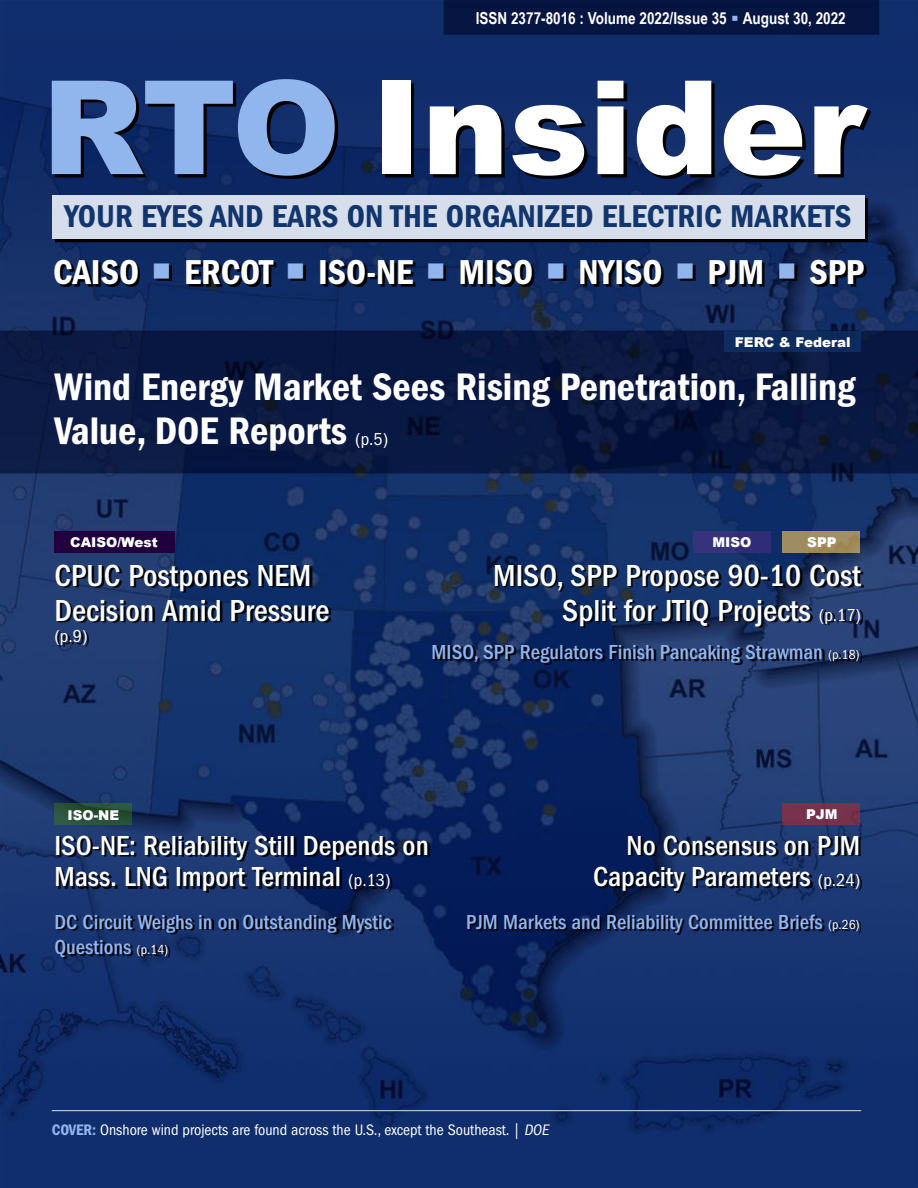
<style>
.page{position:relative;width:918px;height:1188px;background:#fff}
.page>*{position:absolute;margin:0;border:0;box-sizing:border-box;transform-origin:0 0}
.t1{font:900 130.5px "Arial";color:#fff}
.t2{font:39.75px/43.8px "ITC Franklin Gothic Std Dm Cd";color:#fff}
.t3{font:35.85px "ITC Franklin Gothic Std Dm Cd";color:#fff}
.t4{font:32.7px "ITC Franklin Gothic Std Dm Cd";color:#11356c}
.t5{font:500 condensed 31.5px/34.5px "ITC Franklin Gothic Std";color:#fff;text-align:right}
.t6{font:500 condensed 28.5px/31.5px "ITC Franklin Gothic Std";color:#fff;text-align:right}
.t7{font:500 condensed 21px "ITC Franklin Gothic Std";color:#91b5ed}
.t8{font:condensed 18px "ITC Franklin Gothic Std";color:#fff}
.t9{font:700 16.5px "Arial Narrow";color:#fff}
.t10{font:condensed 15.75px "ITC Franklin Gothic Std";color:#fff}
.t11{font:900 13.5px "Arial";color:#fff}
.s1{color:#91b5ed}
.s2{font-family:"ITC Franklin Gothic Std";font-stretch:condensed;font-size:18px}
.s3{font-weight:400;font-size:18px}
.s4{font-weight:400;font-size:13.5px;color:#e2e8f2}
.s5{font-weight:400;font-size:13.5px;color:#fff}
.s6{font-family:"ITC Franklin Gothic Std Dm Cd";font-stretch:normal;color:#91b5ed}
.s7{font-style:italic}
</style>
<div class="page">
<img style="left:0;top:0;width:918px;height:1188px">
<svg style="left:55px;top:82px;width:816px;height:97px;background:#081534"></svg>
<div style="left:55px;top:198px;width:813px;height:44px;background:#000"></div>
<div style="left:52px;top:195px;width:812px;height:44px;background:#d6deec"></div>
<svg style="left:57px;top:262px;width:810px;height:25px;background:#0a1a3b"></svg>
<div style="left:54px;top:531px;width:121px;height:22px;background:#21003f"></div>
<div style="left:725px;top:332px;width:136px;height:20px;background:#0f2c5f"></div>
<svg style="left:54px;top:804px;width:78px;height:21px;background:#295038"></svg>
<hr style="left:52px;top:1110px;width:809px;height:1px;background:#d6deec">
<div style="left:783px;top:531px;width:77px;height:22px;background:linear-gradient(to right,#9e8e64,#a18b5a)"></div>
<div style="left:497px;top:566px;width:366px;height:62px;background:#000;opacity:.9"></div>
<div style="left:596px;top:837px;width:266px;height:56px;background:#000;opacity:.9"></div>
<div style="left:58px;top:566px;width:273px;height:81px;background:#000;opacity:.9"></div>
<div style="left:58px;top:837px;width:371px;height:56px;background:#000;opacity:.9"></div>
<div style="left:693px;top:531px;width:78px;height:22px;background:#35317a"></div>
<div style="left:470px;top:916px;width:391px;height:19px;background:#000;opacity:.9"></div>
<div style="left:58px;top:916px;width:336px;height:43px;background:#000;opacity:.9"></div>
<div style="left:435px;top:646px;width:426px;height:19px;background:#000;opacity:.9"></div>
<div style="left:783px;top:804px;width:77px;height:21px;background:#77324c"></div>
<svg style="left:154px;top:263px;width:15px;height:15px"></svg>
<svg style="left:288px;top:263px;width:15px;height:15px"></svg>
<svg style="left:428px;top:263px;width:15px;height:15px"></svg>
<svg style="left:548px;top:263px;width:15px;height:15px"></svg>
<svg style="left:678px;top:263px;width:15px;height:15px"></svg>
<svg style="left:779px;top:263px;width:15px;height:15px"></svg>
<svg style="left:732px;top:15px;width:6px;height:5px"></svg>
<p class="t9" style="left:476px;top:5px;width:372px">ISSN 2377-8016 : Volume 2022/Issue 35 August 30, 2022</p>
<h1 class="t1" style="left:42px;top:33px;width:824px"><span class="s1">RTO</span> Insider</h1>
<h3 class="t4" style="left:65px;top:197px;width:788px">YOUR EYES AND EARS ON THE ORGANIZED ELECTRIC MARKETS</h3>
<h3 class="t3" style="left:53px;top:252px;width:87px">CAISO</h3>
<h3 class="t3" style="left:184px;top:252px;width:90px">ERCOT</h3>
<h3 class="t3" style="left:318px;top:252px;width:97px">ISO-NE</h3>
<h3 class="t3" style="left:458px;top:252px;width:76px">MISO</h3>
<h3 class="t3" style="left:578px;top:252px;width:86px">NYISO</h3>
<h3 class="t3" style="left:708px;top:252px;width:58px">PJM</h3>
<h3 class="t3" style="left:809px;top:252px;width:56px">SPP</h3>
<p class="t11" style="left:735px;top:332px;width:117px">FERC &amp; Federal</p>
<h2 class="t2" style="left:54px;top:365px;width:802px">Wind Energy Market Sees Rising Penetration, Falling<br>Value, DOE Reports <span class="s2">(p.5)</span></h2>
<p class="t11" style="left:70px;top:532px;width:89px">CAISO/West</p>
<h3 class="t5" style="left:54px;top:559px;width:277px;text-align:left">CPUC Postpones NEM<br>Decision Amid Pressure</h3>
<p class="t8" style="left:54px;top:626px;width:35px">(p.9)</p>
<p class="t11" style="left:67px;top:805px;width:53px">ISO-NE</p>
<p class="t11" style="left:712px;top:532px;width:40px">MISO</p>
<p class="t11" style="left:807px;top:532px;width:31px">SPP</p>
<h3 class="t5" style="left:493px;top:559px;width:369px">MISO, SPP Propose 90-10 Cost<br>Split for JTIQ Projects <span class="s3">(p.17)</span></h3>
<p class="t7" style="left:432px;top:640px;width:430px">MISO, SPP Regulators Finish Pancaking Strawman <span class="s4">(</span><span class="s5">p.18)</span></p>
<p class="t11" style="left:806px;top:804px;width:33px">PJM</p>
<h3 class="t6" style="left:54px;top:830px;width:376px;text-align:left">ISO-NE: Reliability Still Depends on<br>Mass. LNG Import Terminal <span class="s3">(p.13)</span></h3>
<h3 class="t6" style="left:593px;top:830px;width:269px">No Consensus on PJM<br>Capacity Parameters <span class="s3">(p.24)</span></h3>
<p class="t7" style="left:54px;top:910px;width:339px">DC Circuit Weighs in on Outstanding Mystic</p>
<p class="t7" style="left:466px;top:910px;width:395px">PJM Markets and Reliability Committee Briefs <span class="s4">(</span><span class="s5">p.26)</span></p>
<p class="t7" style="left:54px;top:936px;width:115px">Questions <span class="s4">(</span><span class="s5">p.14)</span></p>
<p class="t10" style="left:52px;top:1121px;width:499px"><span class="s6">COVER:</span> Onshore wind projects are found across the U.S., except the Southeast. | <span class="s7">DOE</span></p>
</div>
